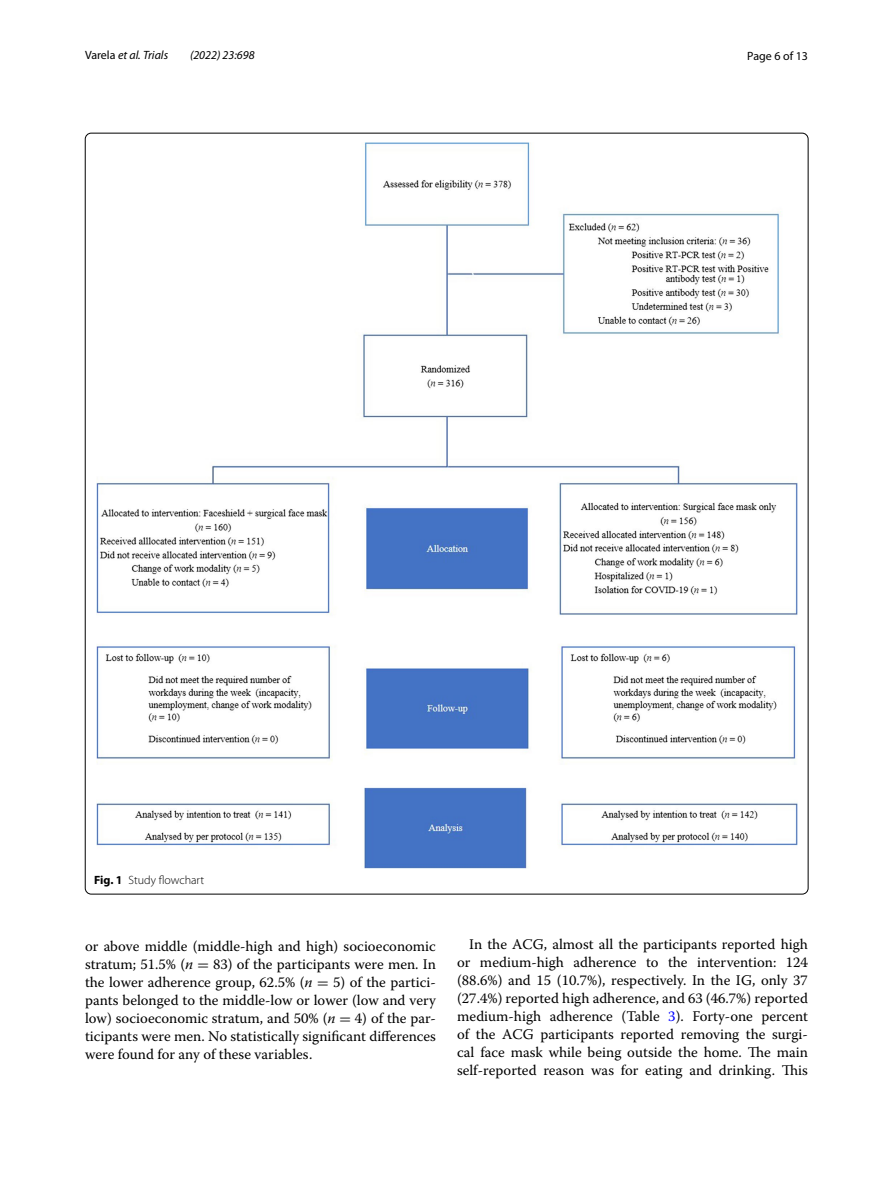
<style>
.page{position:relative;width:893px;height:1187px;background:#fff}
.page>*{position:absolute;margin:0;border:0;box-sizing:border-box;transform-origin:0 0}
.t1{font:14.7px/18px "Warnock Pro";color:#000;text-align:justify}
.t2{font:italic 12px "Myriad Pro";color:#000}
.t3{font:300 12px "Myriad Pro";color:#000}
.t4{font:12px "Myriad Pro";color:#000}
.s1{font-style:normal}
.s2{font-weight:700}
.s3{font-style:italic}
.s4{font-family:"MTSY"}
.s5{color:#00f}
</style>
<div class="page">
<img style="left:96px;top:142px;width:701px;height:726px">
<p class="t2" style="left:85px;top:48px;width:85px"><span class="s1">Varela</span> et al. Trials</p>
<p class="t2" style="left:190px;top:48px;width:66px">(2022) 23:698</p>
<p class="t4" style="left:747px;top:48px;width:62px">Page 6 of 13</p>
<p class="t3" style="left:94px;top:873px;width:111px"><span class="s2">Fig. 1</span> Study flowchart</p>
<p class="t1" style="left:85px;top:937px;width:352px">or above middle (middle-high and high) socioeconomic stratum; 51.5% (<span class="s3">n</span> <span class="s4">=</span> 83) of the participants were men. In the lower adherence group, 62.5% (<span class="s3">n</span> <span class="s4">=</span> 5) of the partici&shy;pants belonged to the middle-low or lower (low and very low) socioeconomic stratum, and 50% (<span class="s3">n</span> <span class="s4">=</span> 4) of the par&shy;ticipants were men. No statistically significant differences were found for any of these variables.</p>
<p class="t1" style="left:457px;top:935px;width:352px;text-indent:12px">In the ACG, almost all the participants reported high or medium-high adherence to the intervention: 124 (88.6%) and 15 (10.7%), respectively. In the IG, only 37 (27.4%) reported high adherence, and 63 (46.7%) reported medium-high adherence (Table <span class="s5">3</span>). Forty-one percent of the ACG participants reported removing the surgi&shy;cal face mask while being outside the home. The main self-reported reason was for eating and drinking. This</p>
</div>
